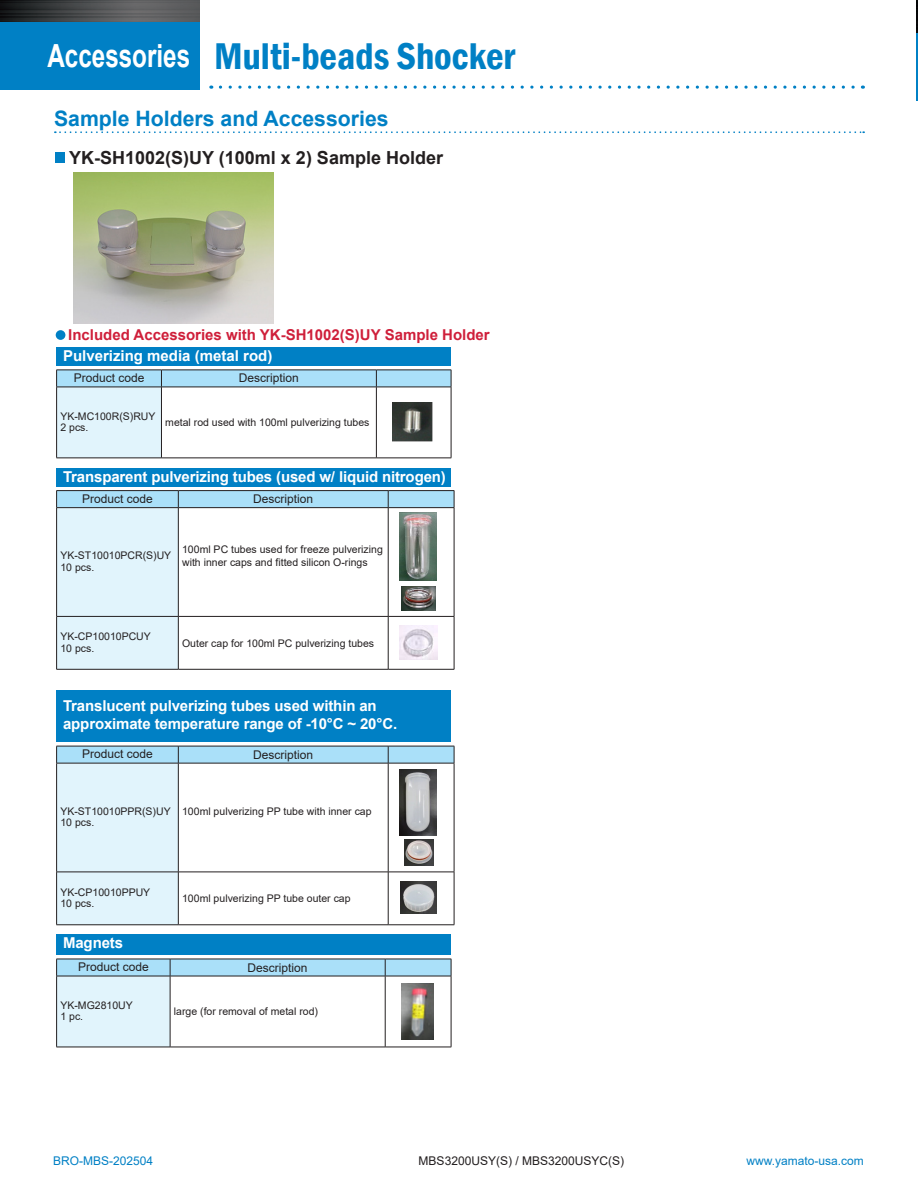
<style>
.page{position:relative;width:918px;height:1188px;background:#fff}
.page>*{position:absolute;margin:0;border:0;box-sizing:border-box;transform-origin:0 0}
.大ヘッダー_タイトル{font:600 condensed 38.25px "Franklin Gothic";color:#0080c5}
.大ヘッダー_区分{font:700 31.95px "Arial";color:#fff;scale:.76 1}
.サブタイ下線{font:700 21.3px "Arial";color:#0080c5}
.表{font:700 18px "Arial";color:#231f20}
.t1{font:700 15px "Arial";letter-spacing:-.01em;color:#fff}
.表タイトル{font:700 15px "Arial";color:#cf1f3a}
.表小本文2011{font:12px "Arial";color:#231f20}
.表価格{font:12px "Arial";color:#231f20}
.t2{font:12px "Arial";color:#0080c5}
.フッター{font:12px "Arial";color:#231f20}
.表価格-2{font:10.5px/12.8px "Arial";color:#231f20}
.表小本文2011-2{font:10.5px "Arial";color:#231f20}
</style>
<div class="page">
<svg style="left:220px;top:86px;width:643px;height:3px"></svg>
<div style="left:0;top:0;width:200px;height:89px;background:#0080c5"></div>
<img style="left:0;top:0;width:200px;height:21px">
<svg style="left:55px;top:131px;width:809px;height:2px"></svg>
<hr style="left:917px;top:0;width:1px;height:100px;background:#0080c5">
<img style="left:917px;top:0;width:1px;height:32px">
<div style="left:55px;top:152px;width:9px;height:10px;background:#0080c5"></div>
<div style="left:57px;top:387px;width:104px;height:71px;background:#e1f4fc"></div>
<svg style="left:56px;top:370px;width:396px;height:17px;background:#a1d3ea"></svg>
<hr style="left:56px;top:387px;width:105px;height:1px;background:#231f20">
<hr style="left:56px;top:387px;width:1px;height:71px;background:#231f20">
<hr style="left:161px;top:387px;width:215px;height:1px;background:#231f20">
<hr style="left:376px;top:387px;width:75px;height:1px;background:#231f20">
<hr style="left:161px;top:387px;width:1px;height:71px;background:#231f20">
<hr style="left:376px;top:387px;width:1px;height:71px;background:#231f20">
<hr style="left:451px;top:387px;width:1px;height:71px;background:#231f20">
<hr style="left:56px;top:458px;width:105px;height:1px;background:#231f20">
<hr style="left:161px;top:458px;width:215px;height:1px;background:#231f20">
<hr style="left:376px;top:458px;width:75px;height:1px;background:#231f20">
<img style="left:74px;top:172px;width:200px;height:151px">
<div style="left:56px;top:330px;width:9px;height:10px;background:#0080c5;border-radius:50%"></div>
<div style="left:56px;top:347px;width:395px;height:18px;background:#0080c5"></div>
<hr style="left:56px;top:490px;width:122px;height:1px;background:#231f20">
<hr style="left:178px;top:490px;width:210px;height:1px;background:#231f20">
<hr style="left:388px;top:490px;width:66px;height:1px;background:#231f20">
<svg style="left:56px;top:491px;width:399px;height:178px"></svg>
<hr style="left:56px;top:507px;width:122px;height:1px;background:#231f20">
<hr style="left:56px;top:508px;width:1px;height:108px;background:#231f20">
<hr style="left:178px;top:507px;width:210px;height:1px;background:#231f20">
<hr style="left:388px;top:507px;width:66px;height:1px;background:#231f20">
<hr style="left:56px;top:617px;width:1px;height:52px;background:#231f20">
<hr style="left:178px;top:508px;width:1px;height:108px;background:#231f20">
<hr style="left:388px;top:508px;width:1px;height:108px;background:#231f20">
<hr style="left:454px;top:508px;width:1px;height:108px;background:#231f20">
<hr style="left:178px;top:617px;width:1px;height:52px;background:#231f20">
<hr style="left:388px;top:617px;width:1px;height:52px;background:#231f20">
<hr style="left:454px;top:617px;width:1px;height:52px;background:#231f20">
<hr style="left:56px;top:616px;width:122px;height:1px;background:#231f20">
<hr style="left:178px;top:616px;width:210px;height:1px;background:#231f20">
<hr style="left:388px;top:616px;width:66px;height:1px;background:#231f20">
<hr style="left:56px;top:669px;width:122px;height:1px;background:#231f20">
<hr style="left:178px;top:669px;width:210px;height:1px;background:#231f20">
<hr style="left:388px;top:669px;width:66px;height:1px;background:#231f20">
<div style="left:56px;top:468px;width:395px;height:19px;background:#0080c5"></div>
<img style="left:399px;top:513px;width:37px;height:68px">
<img style="left:392px;top:402px;width:40px;height:39px">
<div style="left:56px;top:690px;width:395px;height:52px;background:#0080c5"></div>
<img style="left:402px;top:586px;width:33px;height:24px">
<img style="left:400px;top:625px;width:38px;height:34px">
<svg style="left:56px;top:746px;width:399px;height:179px"></svg>
<hr style="left:56px;top:763px;width:122px;height:1px;background:#231f20">
<hr style="left:56px;top:763px;width:1px;height:109px;background:#231f20">
<hr style="left:178px;top:763px;width:210px;height:1px;background:#231f20">
<hr style="left:388px;top:763px;width:66px;height:1px;background:#231f20">
<hr style="left:56px;top:872px;width:1px;height:53px;background:#231f20">
<hr style="left:178px;top:763px;width:1px;height:109px;background:#231f20">
<hr style="left:388px;top:763px;width:1px;height:109px;background:#231f20">
<hr style="left:454px;top:763px;width:1px;height:109px;background:#231f20">
<hr style="left:178px;top:872px;width:1px;height:53px;background:#231f20">
<hr style="left:388px;top:872px;width:1px;height:53px;background:#231f20">
<hr style="left:454px;top:872px;width:1px;height:53px;background:#231f20">
<hr style="left:56px;top:872px;width:122px;height:1px;background:#231f20">
<hr style="left:178px;top:872px;width:210px;height:1px;background:#231f20">
<hr style="left:388px;top:872px;width:66px;height:1px;background:#231f20">
<hr style="left:56px;top:925px;width:122px;height:1px;background:#231f20">
<hr style="left:178px;top:925px;width:210px;height:1px;background:#231f20">
<hr style="left:388px;top:925px;width:66px;height:1px;background:#231f20">
<img style="left:399px;top:769px;width:37px;height:66px">
<img style="left:404px;top:840px;width:30px;height:26px">
<img style="left:401px;top:882px;width:35px;height:32px">
<div style="left:57px;top:976px;width:113px;height:71px;background:#e1f4fc"></div>
<svg style="left:56px;top:959px;width:396px;height:17px;background:#a1d3ea"></svg>
<hr style="left:56px;top:976px;width:114px;height:1px;background:#231f20">
<hr style="left:56px;top:976px;width:1px;height:71px;background:#231f20">
<hr style="left:170px;top:976px;width:215px;height:1px;background:#231f20">
<hr style="left:385px;top:976px;width:66px;height:1px;background:#231f20">
<hr style="left:170px;top:976px;width:1px;height:71px;background:#231f20">
<hr style="left:385px;top:976px;width:1px;height:71px;background:#231f20">
<hr style="left:451px;top:976px;width:1px;height:71px;background:#231f20">
<hr style="left:56px;top:1047px;width:114px;height:1px;background:#231f20">
<hr style="left:170px;top:1047px;width:215px;height:1px;background:#231f20">
<hr style="left:385px;top:1047px;width:66px;height:1px;background:#231f20">
<div style="left:56px;top:934px;width:395px;height:20px;background:#0080c5"></div>
<img style="left:401px;top:984px;width:32px;height:55px">
<p class="大ヘッダー_区分" style="left:47px;top:33px;width:189px">Accessories</p>
<p class="大ヘッダー_タイトル" style="left:214px;top:30px;width:303px">Multi-beads Shocker</p>
<p class="サブタイ下線" style="left:54px;top:104px;width:336px">Sample Holders and Accessories</p>
<p class="表" style="left:69px;top:145px;width:375px">YK-SH1002(S)UY (100ml x 2) Sample Holder</p>
<p class="表タイトル" style="left:68px;top:324px;width:423px">Included Accessories with YK-SH1002(S)UY Sample Holder</p>
<p class="t1" style="left:63px;top:345px;width:211px">Pulverizing media (metal rod)</p>
<p class="表小本文2011" style="left:74px;top:369px;width:72px">Product code</p>
<p class="表価格" style="left:239px;top:370px;width:62px">Description</p>
<p class="表小本文2011-2" style="left:60px;top:409px;width:97px">YK-MC100R(S)RUY</p>
<p class="表小本文2011-2" style="left:60px;top:420px;width:30px">2 pcs.</p>
<p class="表価格-2" style="left:165px;top:416px;width:206px">metal rod used with 100ml pulverizing tubes</p>
<p class="t1" style="left:63px;top:466px;width:384px">Transparent pulverizing tubes (used w/ liquid nitrogen)</p>
<p class="表小本文2011" style="left:82px;top:490px;width:72px">Product code</p>
<p class="表価格" style="left:253px;top:491px;width:62px">Description</p>
<p class="表小本文2011-2" style="left:60px;top:548px;width:112px">YK-ST10010PCR(S)UY</p>
<p class="表小本文2011-2" style="left:60px;top:560px;width:35px">10 pcs.</p>
<p class="表価格-2" style="left:182px;top:543px;width:202px">100ml PC tubes used for freeze pulverizing with inner caps and fitted silicon O-rings</p>
<p class="表小本文2011-2" style="left:60px;top:629px;width:92px">YK-CP10010PCUY</p>
<p class="表小本文2011-2" style="left:60px;top:641px;width:35px">10 pcs.</p>
<p class="表価格-2" style="left:182px;top:636px;width:193px">Outer cap for 100ml PC pulverizing tubes</p>
<p class="t1" style="left:63px;top:695px;width:315px">Translucent pulverizing tubes used within an</p>
<p class="t1" style="left:63px;top:713px;width:336px">approximate temperature range of -10°C ~ 20°C.</p>
<p class="表小本文2011" style="left:82px;top:746px;width:72px">Product code</p>
<p class="表価格" style="left:253px;top:746px;width:62px">Description</p>
<p class="表小本文2011-2" style="left:60px;top:804px;width:112px">YK-ST10010PPR(S)UY</p>
<p class="表小本文2011-2" style="left:60px;top:815px;width:35px">10 pcs.</p>
<p class="表価格-2" style="left:182px;top:805px;width:191px">100ml pulverizing PP tube with inner cap</p>
<p class="表小本文2011-2" style="left:60px;top:885px;width:91px">YK-CP10010PPUY</p>
<p class="表小本文2011-2" style="left:60px;top:896px;width:35px">10 pcs.</p>
<p class="t1" style="left:63px;top:933px;width:61px">Magnets</p>
<p class="表価格-2" style="left:182px;top:892px;width:170px">100ml pulverizing PP tube outer cap</p>
<p class="表小本文2011" style="left:78px;top:959px;width:72px">Product code</p>
<p class="表価格" style="left:248px;top:959px;width:62px">Description</p>
<p class="表小本文2011-2" style="left:60px;top:998px;width:74px">YK-MG2810UY</p>
<p class="表小本文2011-2" style="left:60px;top:1009px;width:24px">1 pc.</p>
<p class="表価格-2" style="left:174px;top:1005px;width:146px">large (for removal of metal rod)</p>
<p class="t2" style="left:53px;top:1153px;width:102px">BRO-MBS-202504</p>
<p class="t2" style="left:747px;top:1152px;width:119px">www.yamato-usa.com</p>
<p class="フッター" style="left:419px;top:1153px;width:207px">MBS3200USY(S) / MBS3200USYC(S)</p>
</div>
